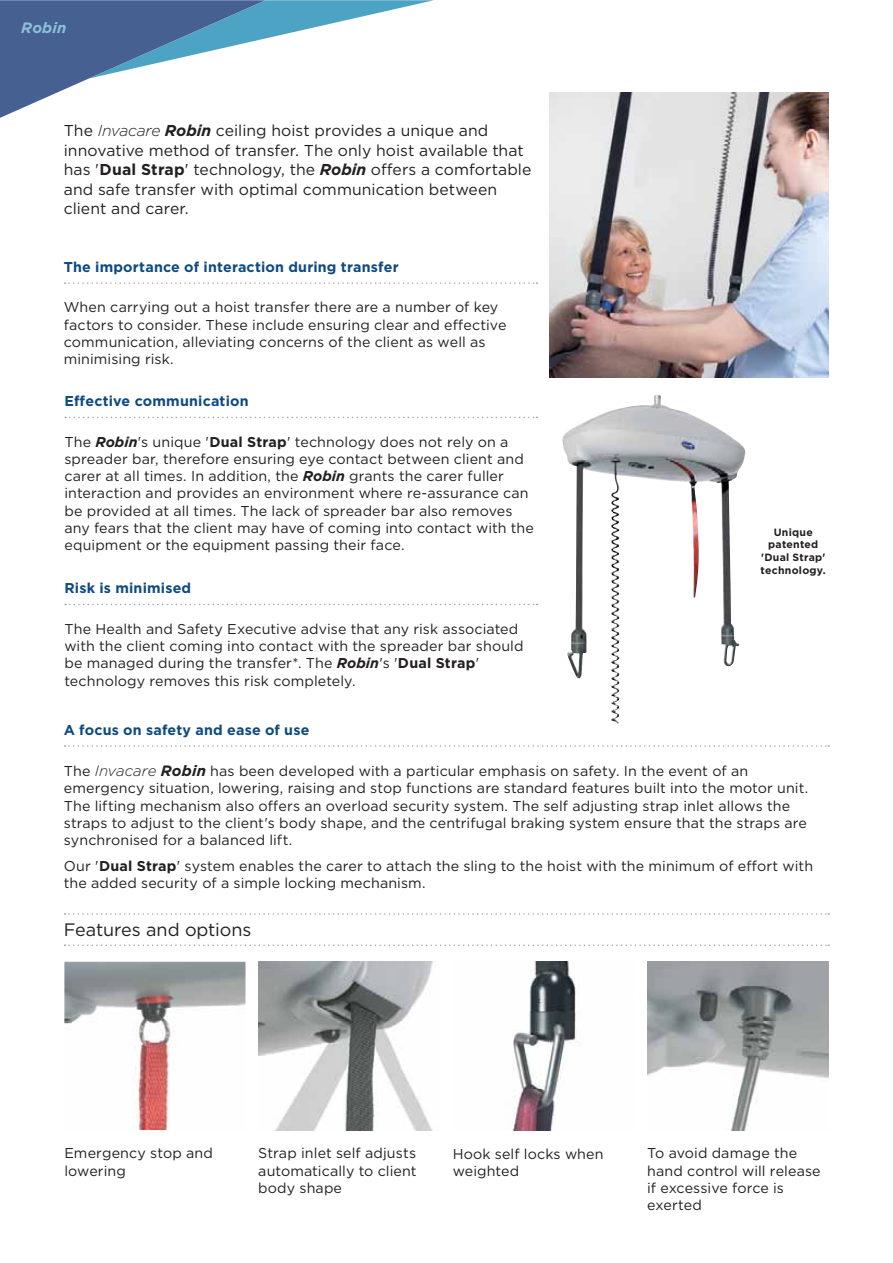
<style>
.page{position:relative;width:893px;height:1263px;background:#fff}
.page>*{position:absolute;margin:0;border:0;box-sizing:border-box;transform-origin:0 0}
.t1{font:18px "Gotham";color:#231f20}
.t2{font:15.75px/19.5px "Gotham";color:#231f20}
.t3{font:italic 700 15px "Gotham";letter-spacing:.01em;color:#8cc0d8}
.t4{font:14.25px/17.2px "Gotham";letter-spacing:.01em;color:#231f20}
.t5{font:700 14.25px "Gotham";letter-spacing:.015em;color:#0e4a81}
.t6{font:700 10.5px/12.6px "Gotham";letter-spacing:.02em;color:#231f20;text-align:center}
.s1{font-weight:300;font-style:italic}
.s2{font-weight:700;font-style:italic}
.s3{font-weight:700}
.s4{font-weight:300;font-style:italic;font-size:15px}
.s5{font-weight:700;font-style:italic;font-size:15px}
</style>
<div class="page">
<svg style="left:65px;top:913px;width:764px;height:2px"></svg>
<svg style="left:65px;top:945px;width:764px;height:1px"></svg>
<img style="left:550px;top:92px;width:279px;height:286px">
<img style="left:562px;top:395px;width:95px;height:283px">
<svg style="left:65px;top:282px;width:472px;height:2px"></svg>
<svg style="left:65px;top:417px;width:472px;height:1px"></svg>
<svg style="left:65px;top:604px;width:472px;height:1px"></svg>
<svg style="left:65px;top:745px;width:764px;height:2px"></svg>
<img style="left:647px;top:962px;width:182px;height:168px">
<img style="left:258px;top:962px;width:175px;height:168px">
<img style="left:512px;top:962px;width:64px;height:168px">
<img style="left:64px;top:962px;width:181px;height:168px">
<svg style="left:0;top:0;width:434px;height:118px"></svg>
<p class="t3" style="left:21px;top:21px;width:47px">Robin</p>
<p class="t2" style="left:64px;top:122px;width:469px">The <span class="s1">Invacare</span> <span class="s2">Robin</span> ceiling hoist provides a unique and innovative method of transfer. The only hoist available that has '<span class="s3">Dual Strap</span>' technology, the <span class="s2">Robin</span> offers a comfortable and safe transfer with optimal communication between client and carer.</p>
<p class="t5" style="left:64px;top:262px;width:336px">The importance of interaction during transfer</p>
<p class="t4" style="left:64px;top:300px;width:444px">When carrying out a hoist transfer there are a number of key factors to consider. These include ensuring clear and effective communication, alleviating concerns of the client as well as minimising risk.</p>
<p class="t5" style="left:64px;top:396px;width:186px">Effective communication</p>
<p class="t4" style="left:64px;top:434px;width:471px">The <span class="s2">Robin</span>'s unique '<span class="s3">Dual Strap</span>' technology does not rely on a spreader bar, therefore ensuring eye contact between client and carer at all times. In addition, the <span class="s2">Robin</span> grants the carer fuller interaction and provides an environment where re-assurance can be provided at all times. The lack of spreader bar also removes any fears that the client may have of coming into contact with the equipment or the equipment passing their face.</p>
<p class="t5" style="left:64px;top:583px;width:128px">Risk is minimised</p>
<p class="t4" style="left:64px;top:621px;width:461px">The Health and Safety Executive advise that any risk associated with the client coming into contact with the spreader bar should be managed during the transfer*. The <span class="s2">Robin</span>'s '<span class="s3">Dual Strap</span>' technology removes this risk completely.</p>
<p class="t5" style="left:64px;top:725px;width:247px">A focus on safety and ease of use</p>
<p class="t4" style="left:64px;top:763px;width:746px">The <span class="s4">Invacare</span> <span class="s5">Robin</span> has been developed with a particular emphasis on safety. In the event of an emergency situation, lowering, raising and stop functions are standard features built into the motor unit.<br>The lifting mechanism also offers an overload security system. The self adjusting strap inlet allows the straps to adjust to the client's body shape, and the centrifugal braking system ensure that the straps are synchronised for a balanced lift.</p>
<p class="t4" style="left:64px;top:858px;width:751px">Our '<span class="s3">Dual Strap</span>' system enables the carer to attach the sling to the hoist with the minimum of effort with the added security of a simple locking mechanism.</p>
<p class="t6" style="left:761px;top:527px;width:67px">Unique patented 'Dual Strap' technology.</p>
<p class="t1" style="left:64px;top:923px;width:189px">Features and options</p>
<p class="t4" style="left:64px;top:1146px;width:150px">Emergency stop and lowering</p>
<p class="t4" style="left:258px;top:1146px;width:160px;text-align:justify">Strap inlet self adjusts automatically to client body shape</p>
<p class="t4" style="left:453px;top:1146px;width:152px">Hook self locks when weighted</p>
<p class="t4" style="left:647px;top:1146px;width:175px">To avoid damage the hand control will release if excessive force is exerted</p>
</div>
